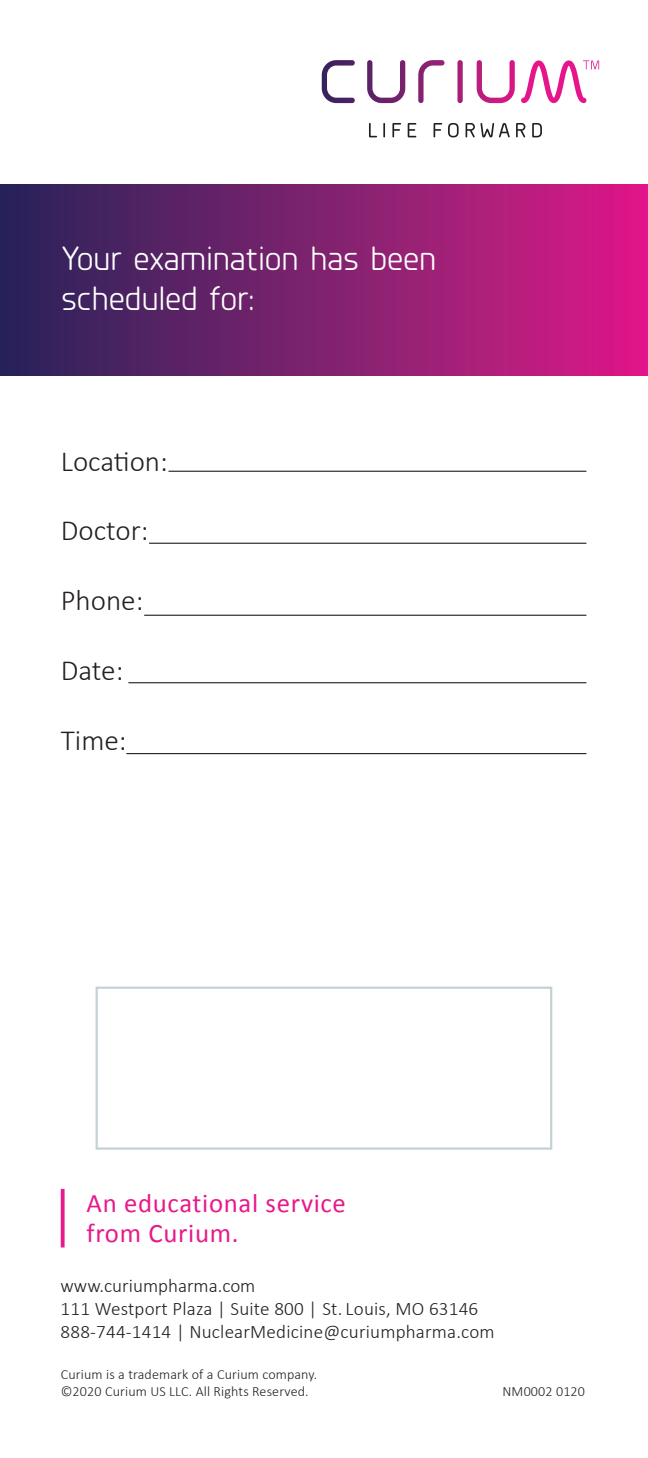
<style>
.page{position:relative;width:648px;height:1458px;background:#fff}
.page>*{position:absolute;margin:0;border:0;box-sizing:border-box;transform-origin:0 0}
.t1{font:33.75px/40.5px "Planer";color:#fff}
.t2{font:300 29.25px "Calibri";color:#231f20}
.t3{font:26.78px/29.2px "Calibri";letter-spacing:.025em;color:#e8198a}
.t4{font:300 19.12px/22.9px "Calibri";letter-spacing:.01em;color:#231f20}
.t5{font:300 13.95px/16.9px "Calibri";letter-spacing:.01em;color:#231f20}
</style>
<div class="page">
<hr style="left:168px;top:471px;width:418px;height:1px;background:#231f20">
<hr style="left:149px;top:543px;width:437px;height:1px;background:#231f20">
<hr style="left:144px;top:615px;width:442px;height:1px;background:#231f20">
<hr style="left:128px;top:682px;width:458px;height:1px;background:#231f20">
<hr style="left:126px;top:753px;width:460px;height:1px;background:#231f20">
<div style="left:0;top:185px;width:648px;height:191px;background:linear-gradient(to right,#262558,#dd1b87)"></div>
<svg style="left:477px;top:60px;width:38px;height:43px"></svg>
<svg style="left:367px;top:60px;width:38px;height:43px"></svg>
<svg style="left:322px;top:60px;width:33px;height:43px"></svg>
<svg style="left:418px;top:60px;width:27px;height:43px"></svg>
<div style="left:457px;top:60px;width:6px;height:43px;background:#a71f79;border-radius:3px"></div>
<svg style="left:369px;top:123px;width:173px;height:14px"></svg>
<svg style="left:521px;top:60px;width:78px;height:43px"></svg>
<svg style="left:61px;top:1189px;width:4px;height:58px"></svg>
<div style="left:96px;top:987px;width:456px;height:163px;border:2px solid #c4d2d6"></div>
<h1 class="t1" style="left:62px;top:236px;width:376px">Your examination has been scheduled for:</h1>
<h2 class="t2" style="left:61px;top:443px;width:109px">Location:</h2>
<h2 class="t2" style="left:61px;top:513px;width:89px">Doctor:</h2>
<h2 class="t2" style="left:61px;top:582px;width:84px">Phone:</h2>
<h2 class="t2" style="left:61px;top:652px;width:64px">Date:</h2>
<h2 class="t2" style="left:61px;top:722px;width:67px">Time:</h2>
<h3 class="t3" style="left:87px;top:1188px;width:261px">An educational service from Curium.</h3>
<p class="t4" style="left:61px;top:1274px;width:436px">www.curiumpharma.com<br>111 Westport Plaza | Suite 800 | St. Louis, MO 63146<br>888-744-1414 | NuclearMedicine@curiumpharma.com</p>
<p class="t5" style="left:61px;top:1366px;width:258px">Curium is a trademark of a Curium company. ©2020 Curium US LLC. All Rights Reserved.</p>
<p class="t5" style="left:503px;top:1383px;width:84px">NM0002 0120</p>
</div>
